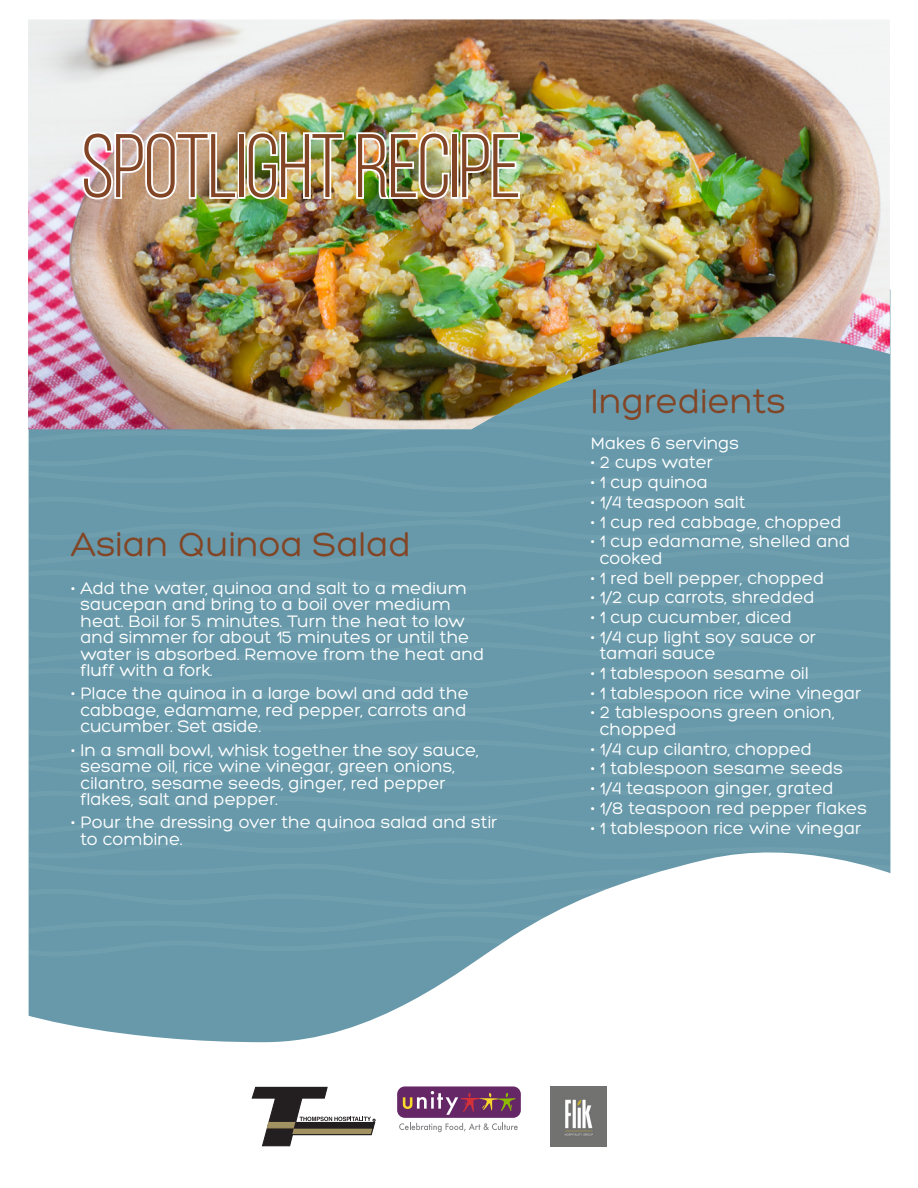
<style>
.page{position:relative;width:918px;height:1188px;background:#fff}
.page>*{position:absolute;margin:0;border:0;box-sizing:border-box;transform-origin:0 0}
.t1{font:90px "Bebas Neue";letter-spacing:-.02em;color:#824526}
.t2{font:36px "Hero";color:#824526}
.t3{font:18px/16.5px "Hero";color:#fff}
</style>
<div class="page">
<svg style="left:399px;top:1123px;width:119px;height:9px"></svg>
<div style="left:397px;top:1086px;width:124px;height:32px;background:#652766;border-radius:8px"></div>
<svg style="left:403px;top:1091px;width:113px;height:24px"></svg>
<svg style="left:251px;top:1086px;width:125px;height:61px"></svg>
<img style="left:551px;top:1086px;width:55px;height:61px">
<svg style="left:29px;top:959px;width:450px;height:83px;fill:#6799aa"></svg>
<svg style="left:29px;top:429px;width:861px;height:530px;background:#73a1b0"></svg>
<img style="left:28px;top:19px;width:862px;height:410px">
<img style="left:80px;top:130px;width:159px;height:71px">
<div style="left:238px;top:132px;width:7px;height:67px;border:4px solid #fff"></div>
<img style="left:245px;top:130px;width:101px;height:71px">
<img style="left:354px;top:130px;width:97px;height:71px">
<div style="left:451px;top:132px;width:8px;height:67px;border:4px solid #fff"></div>
<img style="left:459px;top:130px;width:63px;height:71px">
<p class="t1" style="left:81px;top:118px;width:442px">SPOTLIGHT RECIPE</p>
<p class="t2" style="left:71px;top:526px;width:341px">Asian Quinoa Salad</p>
<p class="t3" style="left:80px;top:580px;width:405px;text-indent:-9px">• Add the water, quinoa and salt to a medium saucepan and bring to a boil over medium heat. Boil for 5 minutes. Turn the heat to low and simmer for about 15 minutes or until the water is absorbed. Remove from the heat and fluff with a fork.</p>
<p class="t3" style="left:80px;top:686px;width:390px;text-indent:-9px">• Place the quinoa in a large bowl and add the cabbage, edamame, red pepper, carrots and cucumber. Set aside.</p>
<p class="t3" style="left:80px;top:742px;width:400px;text-indent:-9px">• In a small bowl, whisk together the soy sauce, sesame oil, rice wine vinegar, green onions, cilantro, sesame seeds, ginger, red pepper flakes, salt and pepper.</p>
<p class="t3" style="left:80px;top:815px;width:418px;text-indent:-9px">• Pour the dressing over the quinoa salad and stir to combine.</p>
<p class="t2" style="left:591px;top:383px;width:197px">Ingredients</p>
<p class="t3" style="left:591px;top:435px;width:150px">Makes 6 servings</p>
<p class="t3" style="left:591px;top:454px;width:124px">• 2 cups water</p>
<p class="t3" style="left:591px;top:474px;width:118px">• 1 cup quinoa</p>
<p class="t3" style="left:591px;top:494px;width:156px">• 1/4 teaspoon salt</p>
<p class="t3" style="left:591px;top:514px;width:252px">• 1 cup red cabbage, chopped</p>
<p class="t3" style="left:600px;top:533px;width:252px;text-indent:-9px">• 1 cup edamame, shelled and cooked</p>
<p class="t3" style="left:591px;top:570px;width:235px">• 1 red bell pepper, chopped</p>
<p class="t3" style="left:591px;top:589px;width:226px">• 1/2 cup carrots, shredded</p>
<p class="t3" style="left:591px;top:609px;width:203px">• 1 cup cucumber, diced</p>
<p class="t3" style="left:600px;top:629px;width:218px;text-indent:-9px">• 1/4 cup light soy sauce or tamari sauce</p>
<p class="t3" style="left:591px;top:665px;width:219px">• 1 tablespoon sesame oil</p>
<p class="t3" style="left:591px;top:685px;width:272px">• 1 tablespoon rice wine vinegar</p>
<p class="t3" style="left:600px;top:704px;width:236px;text-indent:-9px">• 2 tablespoons green onion, chopped</p>
<p class="t3" style="left:591px;top:741px;width:223px">• 1/4 cup cilantro, chopped</p>
<p class="t3" style="left:591px;top:760px;width:254px">• 1 tablespoon sesame seeds</p>
<p class="t3" style="left:591px;top:780px;width:244px">• 1/4 teaspoon ginger, grated</p>
<p class="t3" style="left:591px;top:800px;width:278px">• 1/8 teaspoon red pepper flakes</p>
<p class="t3" style="left:591px;top:820px;width:272px">• 1 tablespoon rice wine vinegar</p>
</div>
